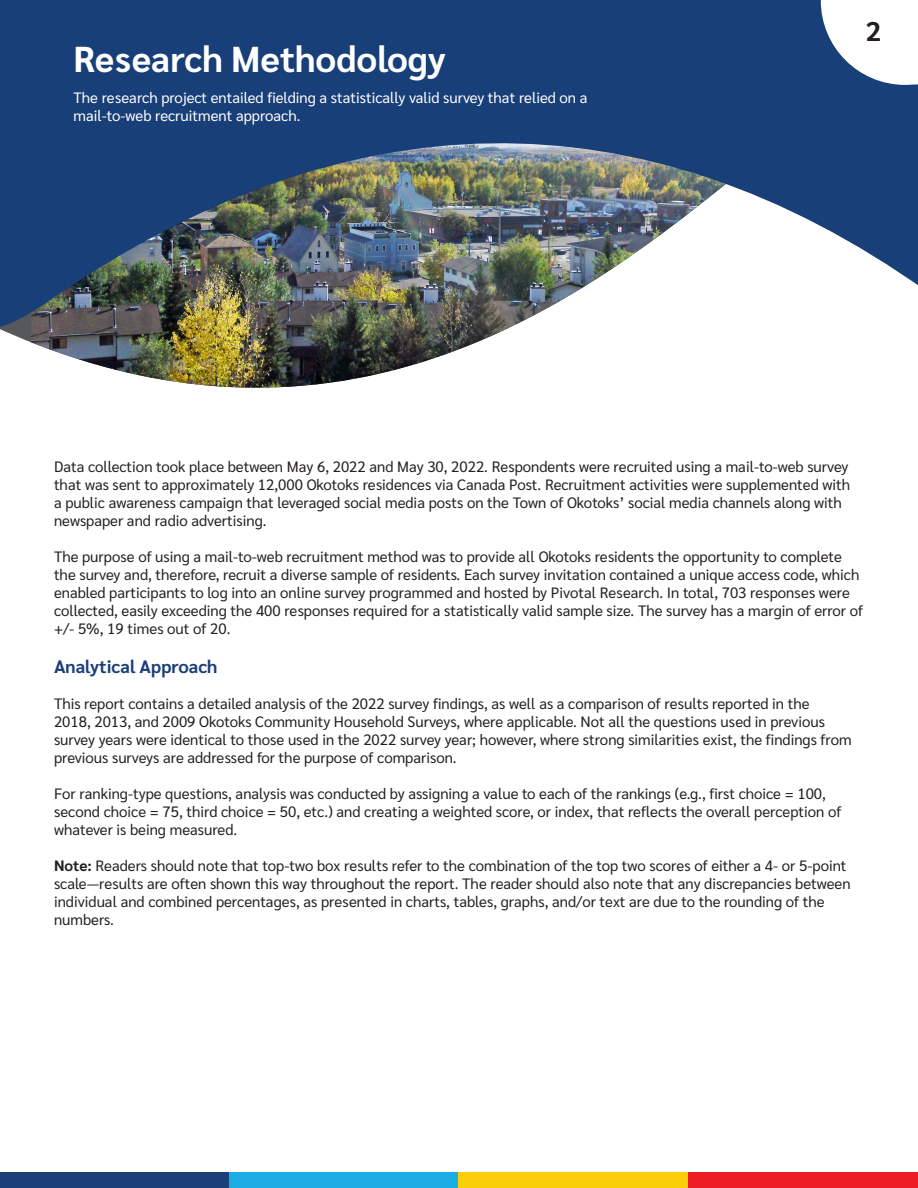
<style>
.page{position:relative;width:918px;height:1188px;background:#fff}
.page>*{position:absolute;margin:0;border:0;box-sizing:border-box;transform-origin:0 0}
.t1{font:700 36px "Sarabun";color:#fff}
.t2{font:700 27px "Sarabun";color:#231f20}
.Callout_text{font:700 18px "Sarabun";color:#1b3e79}
.t3{font:15px/18px "Sarabun";color:#231f20}
.t4{font:15px/18px "Sarabun";color:#fff}
.s1{font-weight:700}
</style>
<div class="page">
<div style="left:0;top:1173px;width:230px;height:15px;background:#1c3f77"></div>
<div style="left:229px;top:1173px;width:230px;height:15px;background:#1bace3"></div>
<div style="left:458px;top:1173px;width:230px;height:15px;background:#face09"></div>
<div style="left:688px;top:1173px;width:230px;height:15px;background:#ed1d24"></div>
<img style="left:38px;top:345px;width:432px;height:43px">
<img style="left:0;top:0;width:918px;height:345px">
<svg style="left:821px;top:0;width:97px;height:85px"></svg>
<p class="t1" style="left:74px;top:38px;width:374px">Research Methodology</p>
<p class="t4" style="left:74px;top:89px;width:516px">The research project entailed fielding a statistically valid survey that relied on a mail-to-web recruitment approach.</p>
<p class="t2" style="left:866px;top:16px;width:30px">22</p>
<p class="t3" style="left:54px;top:458px;width:798px">Data collection took place between May 6, 2022 and May 30, 2022. Respondents were recruited using a mail-to-web survey that was sent to approximately 12,000 Okotoks residences via Canada Post. Recruitment activities were supplemented with a public awareness campaign that leveraged social media posts on the Town of Okotoks’ social media channels along with newspaper and radio advertising.</p>
<p class="t3" style="left:54px;top:548px;width:811px">The purpose of using a mail-to-web recruitment method was to provide all Okotoks residents the opportunity to complete the survey and, therefore, recruit a diverse sample of residents. Each survey invitation contained a unique access code, which enabled participants to log into an online survey programmed and hosted by Pivotal Research. In total, 703 responses were collected, easily exceeding the 400 responses required for a statistically valid sample size. The survey has a margin of error of +/- 5%, 19 times out of 20.</p>
<p class="Callout_text" style="left:54px;top:657px;width:165px">Analytical Approach</p>
<p class="t3" style="left:54px;top:695px;width:799px">This report contains a detailed analysis of the 2022 survey findings, as well as a comparison of results reported in the<br>2018, 2013, and 2009 Okotoks Community Household Surveys, where applicable. Not all the questions used in previous survey years were identical to those used in the 2022 survey year; however, where strong similarities exist, the findings from previous surveys are addressed for the purpose of comparison.</p>
<p class="t3" style="left:54px;top:785px;width:789px">For ranking-type questions, analysis was conducted by assigning a value to each of the rankings (e.g., first choice = 100, second choice = 75, third choice = 50, etc.) and creating a weighted score, or index, that reflects the overall perception of whatever is being measured.</p>
<p class="t3" style="left:54px;top:857px;width:798px"><span class="s1">Note:</span> Readers should note that top-two box results refer to the combination of the top two scores of either a 4- or 5-point scale—results are often shown this way throughout the report. The reader should also note that any discrepancies between individual and combined percentages, as presented in charts, tables, graphs, and/or text are due to the rounding of the numbers.</p>
</div>
